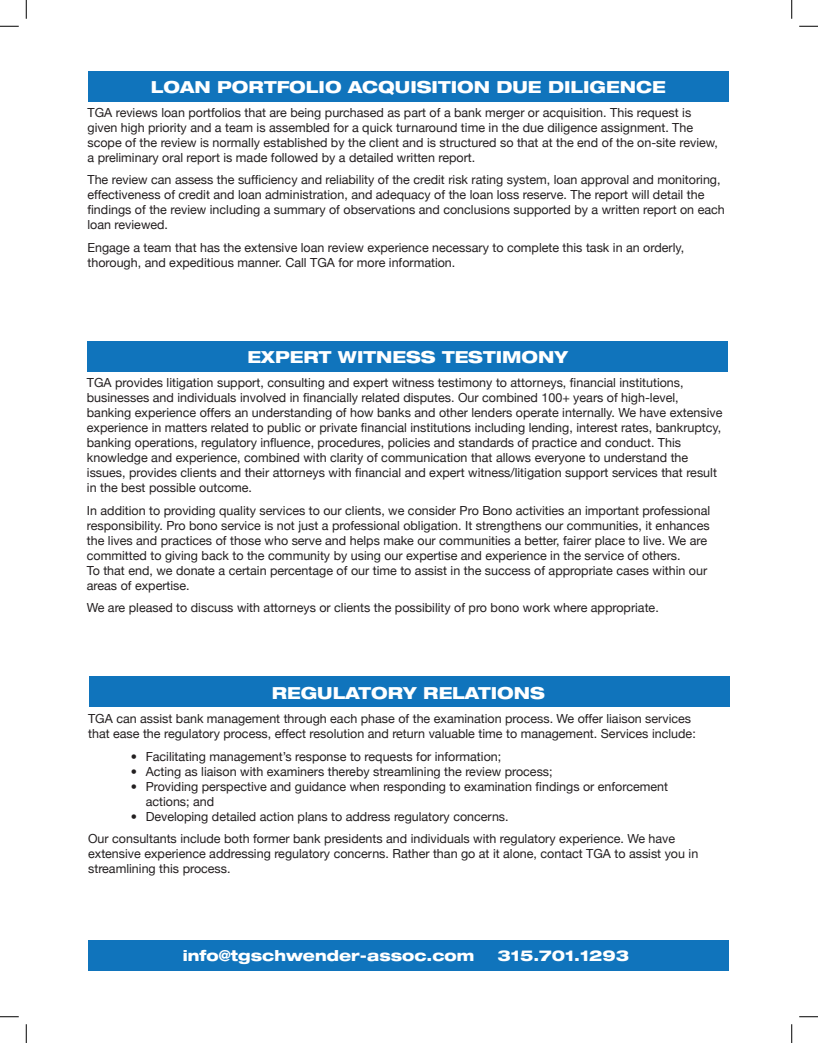
<style>
.page{position:relative;width:818px;height:1043px;background:#fff}
.page>*{position:absolute;margin:0;border:0;box-sizing:border-box;transform-origin:0 0}
.t1{font:800 expanded 16.62px "Helvetica Neue";color:#fff}
.t2{font:800 expanded 15px "Helvetica Neue";color:#fff}
.t3{font:12.5px/15px "Helvetica Neue";color:#231f20}
</style>
<div class="page">
<div style="left:88px;top:940px;width:640px;height:31px;background:#1074bc"></div>
<div style="left:88px;top:71px;width:640px;height:31px;background:#1074bc"></div>
<div style="left:87px;top:341px;width:640px;height:31px;background:#1074bc"></div>
<div style="left:89px;top:675px;width:640px;height:31px;background:#1074bc"></div>
<svg style="left:0;top:25px;width:19px;height:2px"></svg>
<svg style="left:799px;top:25px;width:19px;height:2px"></svg>
<svg style="left:0;top:1016px;width:19px;height:1px"></svg>
<svg style="left:799px;top:1016px;width:19px;height:1px"></svg>
<svg style="left:25px;top:0;width:2px;height:19px"></svg>
<svg style="left:25px;top:1024px;width:2px;height:18px"></svg>
<svg style="left:791px;top:0;width:1px;height:19px"></svg>
<svg style="left:791px;top:1024px;width:1px;height:18px"></svg>
<h1 class="t1" style="left:151px;top:76px;width:516px">LOAN PORTFOLIO ACQUISITION DUE DILIGENCE</h1>
<p class="t3" style="left:87px;top:105px;width:632px">TGA reviews loan portfolios that are being purchased as part of a bank merger or acquisition. This request is given high priority and a team is assembled for a quick turnaround time in the due diligence assignment. The scope of the review is normally established by the client and is structured so that at the end of the on-site review, a preliminary oral report is made followed by a detailed written report.</p>
<p class="t3" style="left:87px;top:172px;width:638px">The review can assess the sufficiency and reliability of the credit risk rating system, loan approval and monitoring, effectiveness of credit and loan administration, and adequacy of the loan loss reserve. The report will detail the findings of the review including a summary of observations and conclusions supported by a written report on each loan reviewed.</p>
<p class="t3" style="left:87px;top:240px;width:598px">Engage a team that has the extensive loan review experience necessary to complete this task in an orderly, thorough, and expeditious manner. Call TGA for more information.</p>
<h1 class="t1" style="left:247px;top:346px;width:322px">EXPERT WITNESS TESTIMONY</h1>
<p class="t3" style="left:87px;top:375px;width:637px">TGA provides litigation support, consulting and expert witness testimony to attorneys, financial institutions, businesses and individuals involved in financially related disputes. Our combined 100+ years of high-level, banking experience offers an understanding of how banks and other lenders operate internally. We have extensive experience in matters related to public or private financial institutions including lending, interest rates, bankruptcy, banking operations, regulatory influence, procedures, policies and standards of practice and conduct. This knowledge and experience, combined with clarity of communication that allows everyone to understand the issues, provides clients and their attorneys with financial and expert witness/litigation support services that result in the best possible outcome.</p>
<p class="t3" style="left:87px;top:502px;width:624px">In addition to providing quality services to our clients, we consider Pro Bono activities an important professional responsibility. Pro bono service is not just a professional obligation. It strengthens our communities, it enhances the lives and practices of those who serve and helps make our communities a better, fairer place to live. We are committed to giving back to the community by using our expertise and experience in the service of others.<br>To that end, we donate a certain percentage of our time to assist in the success of appropriate cases within our areas of expertise.</p>
<p class="t3" style="left:87px;top:600px;width:573px">We are pleased to discuss with attorneys or clients the possibility of pro bono work where appropriate.</p>
<h1 class="t1" style="left:272px;top:682px;width:275px">REGULATORY RELATIONS</h1>
<p class="t3" style="left:88px;top:711px;width:609px">TGA can assist bank management through each phase of the examination process. We offer liaison services that ease the regulatory process, effect resolution and return valuable time to management. Services include:</p>
<p class="t3" style="left:131px;top:748px;width:372px">• Facilitating management’s response to requests for information;</p>
<p class="t3" style="left:131px;top:763px;width:423px">• Acting as liaison with examiners thereby streamlining the review process;</p>
<p class="t3" style="left:146px;top:778px;width:524px;text-indent:-15px">• Providing perspective and guidance when responding to examination findings or enforcement actions; and</p>
<p class="t3" style="left:88px;top:805px;width:588px;line-height:22.5px;text-indent:42px">• Developing detailed action plans to address regulatory concerns.<br>Our consultants include both former bank presidents and individuals with regulatory experience. We have</p>
<p class="t3" style="left:88px;top:846px;width:611px">extensive experience addressing regulatory concerns. Rather than go at it alone, contact TGA to assist you in streamlining this process.</p>
<p class="t2" style="left:183px;top:946px;width:453px">info@tgschwender-assoc.com␣ 315.701.1293␣</p>
</div>
